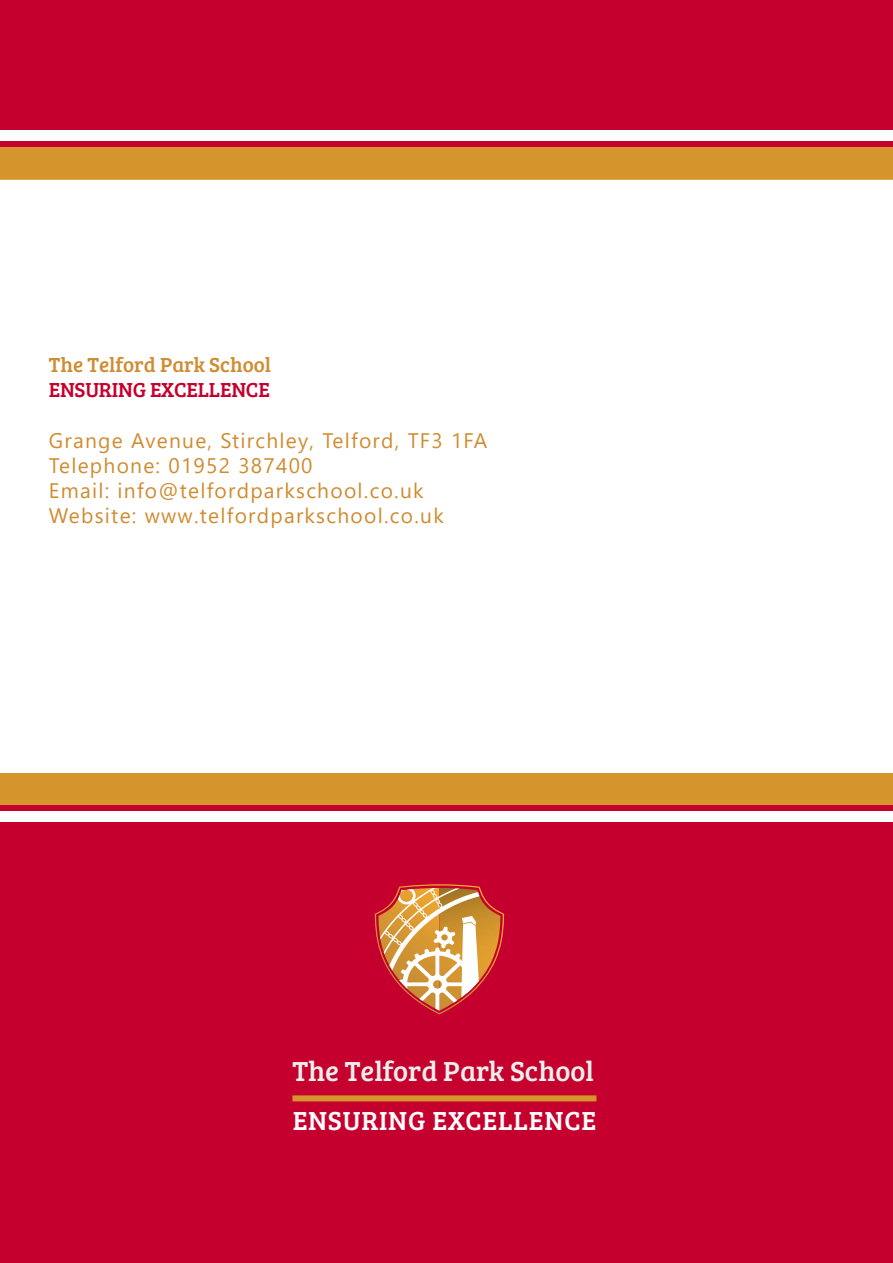
<style>
.page{position:relative;width:893px;height:1263px;background:#fff}
.page>*{position:absolute;margin:0;border:0;box-sizing:border-box;transform-origin:0 0}
.t1{font:28.5px "Bree Serif";color:#ebeeea}
.t2{font:27px "Bree Serif";letter-spacing:.03em;color:#fff}
.t3{font:21px/25.2px "Segoe UI";letter-spacing:.06em;color:#cf8c31}
.t4{font:21px "Bree Serif";color:#cf8c31}
.t5{font:21px "Bree Serif";letter-spacing:-.01em;color:#c5002e}
</style>
<div class="page">
<div style="left:0;top:783px;width:893px;height:480px;background:#c5002e"></div>
<div style="left:292px;top:1095px;width:304px;height:6px;background:#d6942c"></div>
<svg style="left:375px;top:884px;width:129px;height:130px"></svg>
<div style="left:0;top:774px;width:893px;height:31px;background:#d6942c"></div>
<div style="left:0;top:0;width:893px;height:179px;background:#c5002e"></div>
<div style="left:0;top:130px;width:893px;height:11px;background:#fff"></div>
<div style="left:0;top:147px;width:893px;height:33px;background:#d6942c"></div>
<div style="left:0;top:811px;width:893px;height:10px;background:#fff"></div>
<p class="t4" style="left:49px;top:349px;width:224px">The Telford Park School</p>
<p class="t5" style="left:49px;top:374px;width:223px">ENSURING EXCELLENCE</p>
<p class="t3" style="left:49px;top:426px;width:440px">Grange Avenue, Stirchley, Telford, TF3 1FA Telephone: 01952 387400<br>Email: info@telfordparkschool.co.uk Website: www.telfordparkschool.co.uk</p>
<h1 class="t1" style="left:292px;top:1050px;width:303px">The Telford Park School</h1>
<p class="t2" style="left:293px;top:1101px;width:305px">ENSURING EXCELLENCE</p>
</div>
